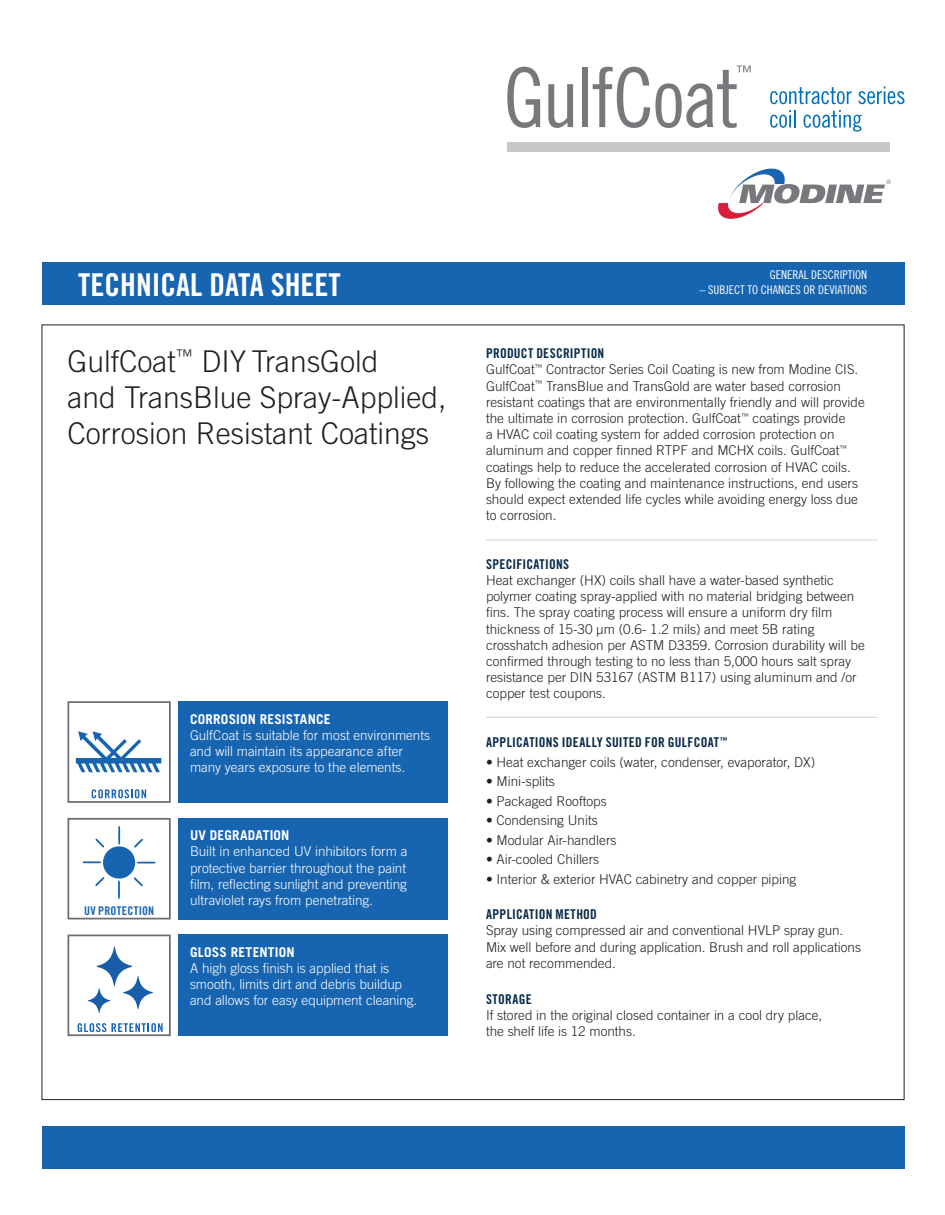
<style>
.page{position:relative;width:945px;height:1215px;background:#fff}
.page>*{position:absolute;margin:0;border:0;box-sizing:border-box;transform-origin:0 0}
.t1{font:31.5px "Trade Gothic Bold Cond Twenty";color:#fff}
.t2{font:300 30px/36px "Trade Gothic";color:#231f20}
.t3{font:300 13.5px/16.2px "Trade Gothic";color:#231f20}
.t4{font:300 13.5px/16.2px "Trade Gothic";letter-spacing:-.005em;color:#fff}
.t5{font:13.5px "Trade Gothic Bold Cond Twenty";letter-spacing:.02em;color:#072948}
.t6{font:700 13.5px "Trade Gothic";letter-spacing:.015em;color:#fff}
.t7{font:12px "Trade Gothic Cond Eighteen";color:#fff}
.t8{font:12px "Trade Gothic Bold Cond Twenty";letter-spacing:.02em;color:#1764b0}
</style>
<div class="page">
<div style="left:178px;top:701px;width:270px;height:102px;background:#1764b0"></div>
<div style="left:178px;top:818px;width:270px;height:101px;background:#1764b0"></div>
<div style="left:178px;top:935px;width:270px;height:101px;background:#1764b0"></div>
<div style="left:42px;top:262px;width:862px;height:43px;background:#1764b0"></div>
<div style="left:42px;top:1126px;width:862px;height:43px;background:#1764b0"></div>
<hr style="left:486px;top:540px;width:392px;height:1px;background:#787d83">
<hr style="left:486px;top:717px;width:392px;height:1px;background:#787d83">
<div style="left:508px;top:143px;width:382px;height:9px;background:#c7c8ca"></div>
<svg style="left:507px;top:67px;width:33px;height:61px"></svg>
<svg style="left:548px;top:84px;width:25px;height:44px"></svg>
<div style="left:582px;top:68px;width:5px;height:59px;background:#76787b"></div>
<svg style="left:770px;top:87px;width:82px;height:17px"></svg>
<svg style="left:858px;top:86px;width:47px;height:18px"></svg>
<svg style="left:770px;top:110px;width:26px;height:18px"></svg>
<svg style="left:804px;top:110px;width:58px;height:22px"></svg>
<svg style="left:718px;top:168px;width:173px;height:51px"></svg>
<svg style="left:593px;top:65px;width:158px;height:63px"></svg>
<svg style="left:82px;top:826px;width:74px;height:73px"></svg>
<div style="left:68px;top:818px;width:103px;height:101px;border:2px solid #6c6d70"></div>
<svg style="left:76px;top:731px;width:85px;height:41px"></svg>
<div style="left:68px;top:701px;width:103px;height:102px;border:2px solid #6c6d70"></div>
<svg style="left:92px;top:789px;width:54px;height:9px"></svg>
<div style="left:68px;top:935px;width:103px;height:101px;border:2px solid #6c6d70"></div>
<svg style="left:78px;top:1023px;width:85px;height:9px"></svg>
<svg style="left:88px;top:946px;width:65px;height:67px"></svg>
<div style="left:104px;top:848px;width:30px;height:29px;background:#1764b0;border-radius:50%"></div>
<h1 class="t1" style="left:78px;top:266px;width:264px">TECHNICAL DATA SHEET</h1>
<p class="t7" style="left:770px;top:268px;width:99px">GENERAL DESCRIPTION</p>
<p class="t7" style="left:700px;top:282px;width:169px">– SUBJECT TO CHANGES OR DEVIATIONS</p>
<h2 class="t2" style="left:68px;top:343px;width:381px">GulfCoat<sup>™</sup> DIY TransGold<br>and TransBlue Spray-Applied,<br>Corrosion Resistant Coatings</h2>
<p class="t5" style="left:486px;top:345px;width:120px">PRODUCT DESCRIPTION</p>
<p class="t3" style="left:486px;top:361px;width:380px">GulfCoat<sup>™</sup> Contractor Series Coil Coating is new from Modine CIS.<br>GulfCoat<sup>™</sup> TransBlue and TransGold are water based corrosion resistant coatings that are environmentally friendly and will provide the ultimate in corrosion protection. GulfCoat<sup>™</sup> coatings provide<br>a HVAC coil coating system for added corrosion protection on aluminum and copper finned RTPF and MCHX coils. GulfCoat<sup>™ </sup>coatings help to reduce the accelerated corrosion of HVAC coils.<br>By following the coating and maintenance instructions, end users should expect extended life cycles while avoiding energy loss due to corrosion.</p>
<p class="t5" style="left:486px;top:556px;width:85px">SPECIFICATIONS</p>
<p class="t3" style="left:486px;top:572px;width:380px">Heat exchanger (HX) coils shall have a water-based synthetic polymer coating spray-applied with no material bridging between fins. The spray coating process will ensure a uniform dry film thickness of 15-30 μm (0.6- 1.2 mils) and meet 5B rating crosshatch adhesion per ASTM D3359. Corrosion durability will be confirmed through testing to no less than 5,000 hours salt spray resistance per DIN 53167 (ASTM B117) using aluminum and /or copper test coupons.</p>
<p class="t5" style="left:486px;top:734px;width:243px">APPLICATIONS IDEALLY SUITED FOR GULFCOAT<sup>™</sup></p>
<p class="t3" style="left:486px;top:753px;width:331px">• Heat exchanger coils (water, condenser, evaporator, DX)</p>
<p class="t3" style="left:486px;top:773px;width:70px">• Mini-splits</p>
<p class="t3" style="left:486px;top:792px;width:122px">• Packaged Rooftops</p>
<p class="t3" style="left:486px;top:812px;width:113px">• Condensing Units</p>
<p class="t3" style="left:486px;top:831px;width:132px">• Modular Air-handlers</p>
<p class="t3" style="left:486px;top:851px;width:115px">• Air-cooled Chillers</p>
<p class="t3" style="left:486px;top:870px;width:312px">• Interior &amp; exterior HVAC cabinetry and copper piping</p>
<p class="t5" style="left:486px;top:906px;width:113px">APPLICATION METHOD</p>
<p class="t3" style="left:486px;top:922px;width:377px">Spray using compressed air and conventional HVLP spray gun.<br>Mix well before and during application. Brush and roll applications are not recommended.</p>
<p class="t5" style="left:486px;top:990px;width:47px">STORAGE</p>
<p class="t3" style="left:486px;top:1007px;width:338px">If stored in the original closed container in a cool dry place, the shelf life is 12 months.</p>
<p class="t6" style="left:190px;top:711px;width:142px">CORROSION RESISTANCE</p>
<p class="t4" style="left:190px;top:727px;width:242px">GulfCoat is suitable for most environments and will maintain its appearance after many years exposure to the elements.</p>
<p class="t6" style="left:190px;top:827px;width:101px">UV DEGRADATION</p>
<p class="t4" style="left:190px;top:843px;width:219px;text-align:justify">Built in enhanced UV inhibitors form a protective barrier throughout the paint film, reflecting sunlight and preventing ultraviolet rays from penetrating.</p>
<p class="t6" style="left:190px;top:944px;width:106px">GLOSS RETENTION</p>
<p class="t4" style="left:190px;top:960px;width:229px">A high gloss finish is applied that is smooth, limits dirt and debris buildup and allows for easy equipment cleaning.</p>
<p class="t8" style="left:84px;top:903px;width:72px">UV PROTECTION</p>
</div>
